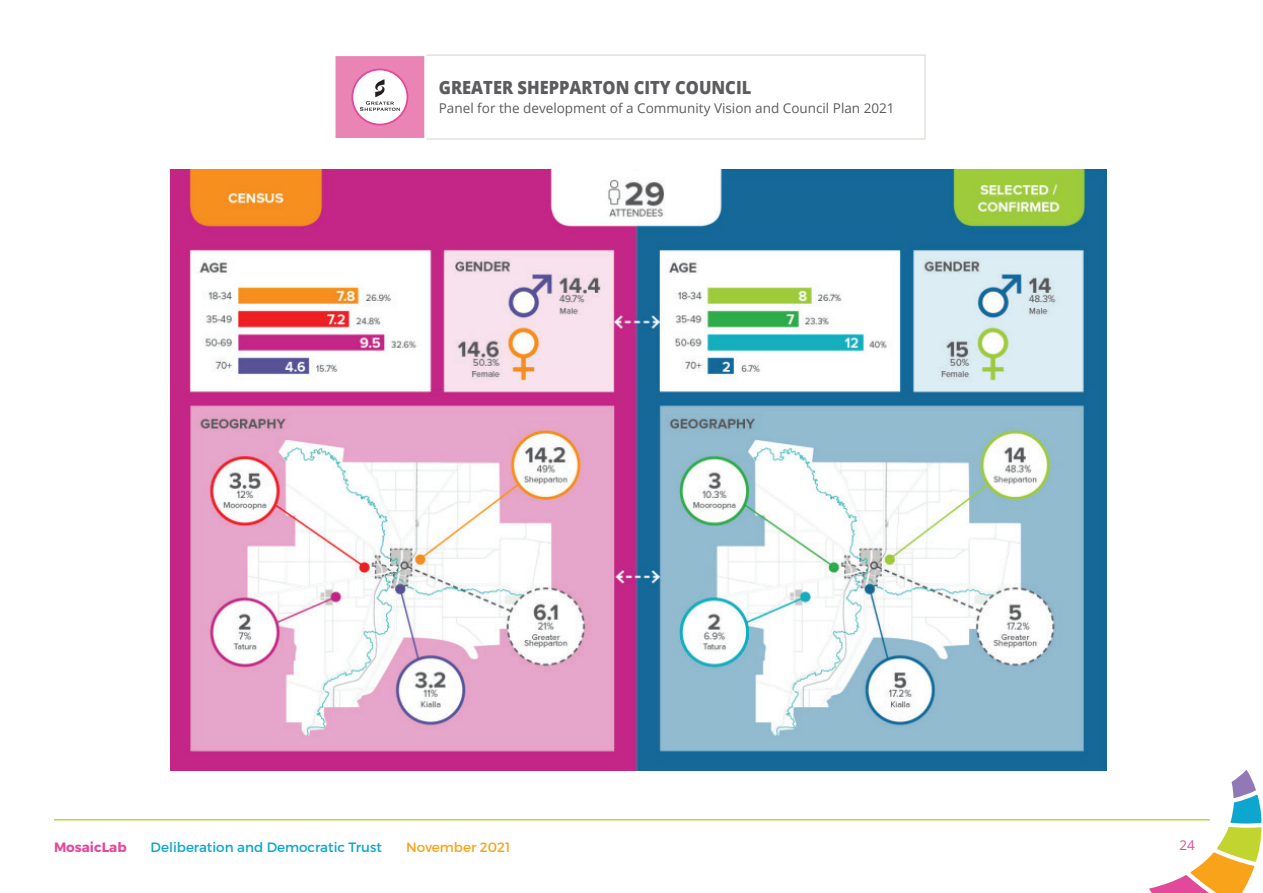
<style>
.page{position:relative;width:1263px;height:893px;background:#fff}
.page>*{position:absolute;margin:0;border:0;box-sizing:border-box;transform-origin:0 0}
.t1{font:800 18.15px "Open Sans";color:#5c5c5f;scale:.91 1}
.t2{font:13.5px "Open Sans";color:#5c5c5f}
.t3{font:13.5px "Montserrat";color:#0ca6cf}
.t4{font:13.5px "Montserrat";color:#f9a31b}
.t5{font:700 13.5px "Montserrat";color:#e3499a}
.t6{font:13.5px "Open Sans";color:#e3499a}
</style>
<div class="page">
<svg style="left:1149px;top:770px;width:112px;height:123px"></svg>
<hr style="left:54px;top:819px;width:1156px;height:1px;background:#c1d42f">
<div style="left:334px;top:55px;width:91px;height:84px;background:#ea84b5"></div>
<hr style="left:333px;top:54px;width:93px;height:2px;background:#fff">
<hr style="left:333px;top:56px;width:2px;height:82px;background:#fff">
<hr style="left:424px;top:56px;width:2px;height:82px;background:#fff">
<hr style="left:333px;top:138px;width:93px;height:2px;background:#fff">
<hr style="left:426px;top:55px;width:499px;height:1px;background:#d9d3ce">
<hr style="left:426px;top:138px;width:499px;height:2px;background:#d9d3ce">
<hr style="left:924px;top:56px;width:1px;height:82px;background:#d9d3ce">
<svg style="left:352px;top:69px;width:55px;height:56px"></svg>
<div style="left:351px;top:69px;width:57px;height:57px;border:2px solid #e3499a;border-radius:50%"></div>
<svg style="left:360px;top:79px;width:40px;height:32px"></svg>
<img style="left:170px;top:170px;width:937px;height:601px">
<h1 class="t1" style="left:439px;top:73px;width:13px">GREATER</h1>
<h1 class="t1" style="left:517px;top:73px;width:24px">SHEPPARTON</h1>
<h1 class="t1" style="left:634px;top:73px;width:60px">CITY COUNC</h1>
<h1 class="t1" style="left:736px;top:73px;width:18px">IL</h1>
<p class="t2" style="left:439px;top:99px;width:457px">Panel for the development of a Community Vision and Council Plan 2021</p>
<p class="t5" style="left:54px;top:839px;width:74px">MosaicLab</p>
<p class="t3" style="left:151px;top:839px;width:233px">Deliberation and Democratic Trust</p>
<p class="t4" style="left:406px;top:839px;width:106px">November 2021</p>
<p class="t6" style="left:1179px;top:835px;width:17px">24</p>
</div>
